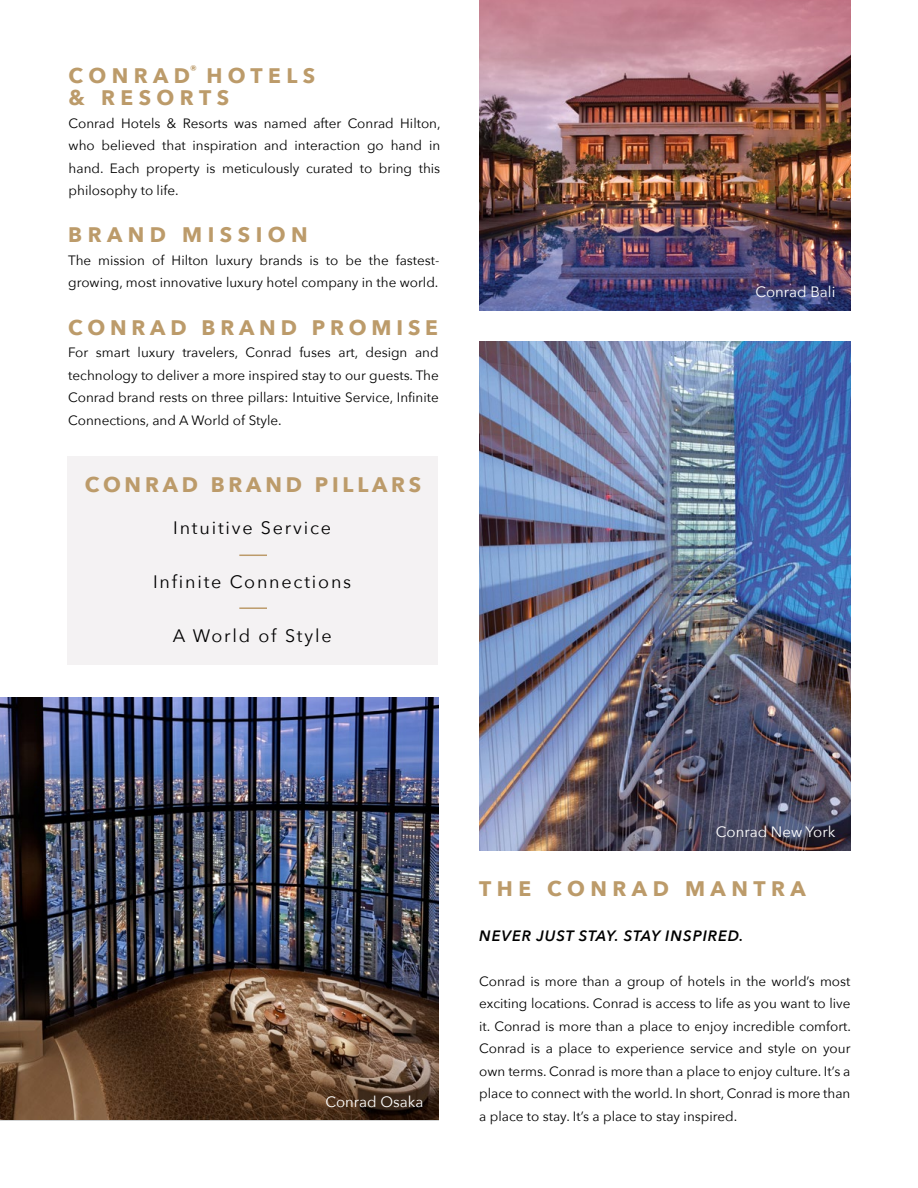
<style>
.page{position:relative;width:918px;height:1188px;background:#fff}
.page>*{position:absolute;margin:0;border:0;box-sizing:border-box;transform-origin:0 0}
.t1{font:700 21px/22.5px "Avenir Next";letter-spacing:.255em;color:#bc9b6a}
.t2{font:700 21px "Avenir Next";letter-spacing:.23em;color:#bc9b6a}
.t3{font:700 21px "Avenir Next";letter-spacing:.18em;color:#bc9b6a}
.t4{font:18px "Avenir Next";letter-spacing:.1em;color:#000}
.t5{font:15px "Avenir Next";color:#fff}
.t6{font:italic 600 15px "Avenir Next";letter-spacing:.06em;color:#000}
.t7{font:13.5px/22.5px "Avenir Next";color:#000;text-align:justify}
.t8{font:700 12.3px "Avenir Next";color:#bc9b6a}
</style>
<div class="page">
<div style="left:68px;top:456px;width:370px;height:208px;background:#f4f2f3"></div>
<img style="left:479px;top:341px;width:371px;height:509px">
<img style="left:0;top:698px;width:438px;height:422px">
<svg style="left:239px;top:555px;width:28px;height:1px"></svg>
<hr style="left:239px;top:607px;width:28px;height:2px;background:#bc9b6a">
<img style="left:479px;top:0;width:371px;height:310px">
<p class="t8" style="left:190px;top:59px;width:9px">®</p>
<h1 class="t1" style="left:69px;top:64px;width:248px">CONRAD HOTELS &amp; RESORTS</h1>
<p class="t7" style="left:69px;top:111px;width:374px">Conrad Hotels &amp; Resorts was named after Conrad Hilton, who believed that inspiration and interaction go hand in hand. Each property is meticulously curated to bring this philosophy to life.</p>
<h1 class="t1" style="left:68px;top:223px;width:241px">BRAND MISSION</h1>
<p class="t7" style="left:68px;top:248px;width:373px">The mission of Hilton luxury brands is to be the fastest&shy;growing, most innovative luxury hotel company in the world.</p>
<h1 class="t2" style="left:68px;top:309px;width:371px">CONRAD BRAND PROMISE</h1>
<p class="t7" style="left:68px;top:341px;width:372px">For smart luxury travelers, Conrad fuses art, design and technology to deliver a more inspired stay to our guests. The Conrad brand rests on three pillars: Intuitive Service, Infinite Connections, and A World of Style.</p>
<h1 class="t3" style="left:85px;top:466px;width:338px">CONRAD BRAND PILLARS</h1>
<h2 class="t4" style="left:173px;top:512px;width:159px">Intuitive Service</h2>
<h2 class="t4" style="left:153px;top:566px;width:200px">Infinite Connections</h2>
<h2 class="t4" style="left:173px;top:620px;width:160px">A World of Style</h2>
<p class="t5" style="left:755px;top:279px;width:82px">Conrad Bali</p>
<p class="t5" style="left:325px;top:1089px;width:100px">Conrad Osaka</p>
<p class="t5" style="left:716px;top:819px;width:121px">Conrad New York</p>
<h1 class="t1" style="left:479px;top:877px;width:328px">THE CONRAD MANTRA</h1>
<p class="t6" style="left:479px;top:923px;width:266px">NEVER JUST STAY. STAY INSPIRED.</p>
<p class="t7" style="left:479px;top:969px;width:373px">Conrad is more than a group of hotels in the world’s most exciting locations. Conrad is access to life as you want to live it. Conrad is more than a place to enjoy incredible comfort.<br>Conrad is a place to experience service and style on your own terms. Conrad is more than a place to enjoy culture. It’s a place to connect with the world. In short, Conrad is more than a place to stay. It’s a place to stay inspired.</p>
</div>
